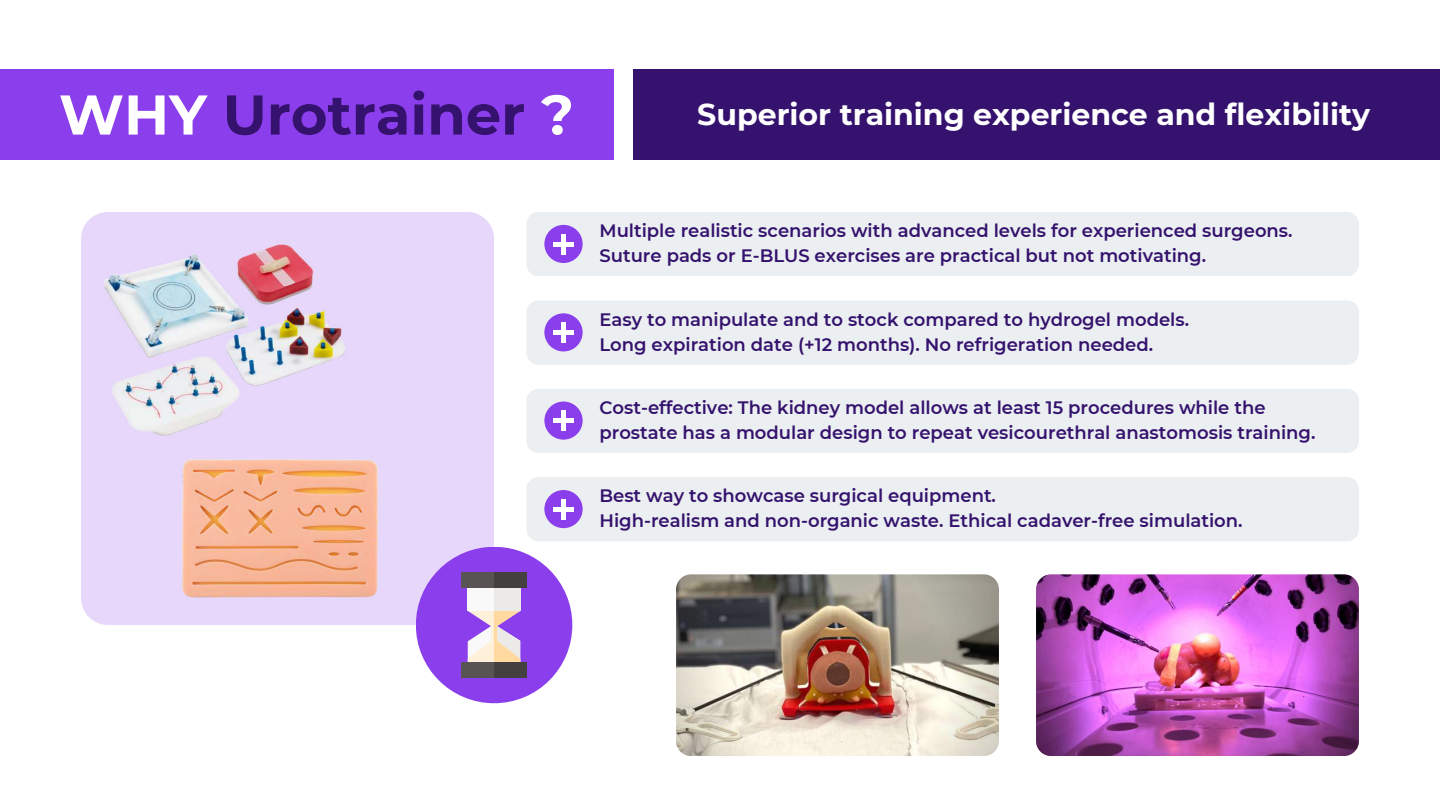
<style>
.page{position:relative;width:1440px;height:810px;background:#fff}
.page>*{position:absolute;margin:0;border:0;box-sizing:border-box;transform-origin:0 0}
.t1{font:700 55.9px "Montserrat";color:#34126d}
.t2{font:700 30px "Montserrat";color:#fff}
.t3{font:600 18px/24.8px "Montserrat";color:#34126d}
.s1{color:#fff}
</style>
<div class="page">
<div style="left:0;top:69px;width:614px;height:91px;background:#8b3eeb"></div>
<div style="left:81px;top:212px;width:413px;height:413px;background:#e7d8fb;border-radius:27px"></div>
<img style="left:104px;top:244px;width:241px;height:192px">
<img style="left:170px;top:418px;width:209px;height:180px">
<div style="left:634px;top:69px;width:806px;height:91px;background:#34126d"></div>
<div style="left:416px;top:547px;width:156px;height:156px;background:#8b3eeb;border-radius:50%"></div>
<svg style="left:468px;top:611px;width:52px;height:51px"></svg>
<div style="left:468px;top:584px;width:52px;height:27px;background:#f9f9f9"></div>
<div style="left:494px;top:584px;width:26px;height:27px;background:#eceae7"></div>
<div style="left:462px;top:573px;width:64px;height:15px;background:#595454"></div>
<div style="left:462px;top:662px;width:64px;height:16px;background:#595454"></div>
<div style="left:494px;top:573px;width:32px;height:15px;background:#454040"></div>
<div style="left:494px;top:662px;width:32px;height:16px;background:#454040"></div>
<div style="left:526px;top:212px;width:833px;height:64px;background:#eceff1;border-radius:12px"></div>
<div style="left:526px;top:300px;width:833px;height:65px;background:#eceff1;border-radius:12px"></div>
<div style="left:526px;top:389px;width:833px;height:64px;background:#eceff1;border-radius:12px"></div>
<div style="left:526px;top:477px;width:833px;height:64px;background:#eceff1;border-radius:12px"></div>
<div style="left:544px;top:225px;width:39px;height:38px;background:#8b3eeb;border-radius:50%"></div>
<hr style="left:554px;top:242px;width:20px;height:4px;background:#fff">
<div style="left:561px;top:234px;width:5px;height:20px;background:#fff"></div>
<div style="left:544px;top:313px;width:39px;height:38px;background:#8b3eeb;border-radius:50%"></div>
<div style="left:554px;top:330px;width:20px;height:5px;background:#fff"></div>
<div style="left:561px;top:322px;width:5px;height:21px;background:#fff"></div>
<div style="left:544px;top:402px;width:39px;height:38px;background:#8b3eeb;border-radius:50%"></div>
<div style="left:554px;top:418px;width:20px;height:5px;background:#fff"></div>
<div style="left:561px;top:411px;width:5px;height:20px;background:#fff"></div>
<div style="left:544px;top:490px;width:39px;height:38px;background:#8b3eeb;border-radius:50%"></div>
<div style="left:554px;top:507px;width:20px;height:5px;background:#fff"></div>
<div style="left:561px;top:499px;width:5px;height:20px;background:#fff"></div>
<img style="left:1036px;top:574px;width:323px;height:182px;border-radius:15px">
<img style="left:676px;top:574px;width:323px;height:182px;border-radius:15px">
<h1 class="t1" style="left:59px;top:80px;width:516px"><span class="s1">WHY</span> Urotrainer <span class="s1">?</span></h1>
<h2 class="t2" style="left:697px;top:96px;width:674px">Superior training experience and flexibility</h2>
<p class="t3" style="left:599px;top:218px;width:695px">Multiple realistic scenarios with advanced levels for experienced surgeons.<br>Suture pads or E-BLUS exercises are practical but not motivating.</p>
<p class="t3" style="left:599px;top:307px;width:591px">Easy to manipulate and to stock compared to hydrogel models.<br>Long expiration date (+12 months). No refrigeration needed.</p>
<p class="t3" style="left:599px;top:395px;width:718px">Cost-effective: The kidney model allows at least 15 procedures while the prostate has a modular design to repeat vesicourethral anastomosis training.</p>
<p class="t3" style="left:599px;top:484px;width:645px">Best way to showcase surgical equipment.<br>High-realism and non-organic waste. Ethical cadaver-free simulation.</p>
</div>
